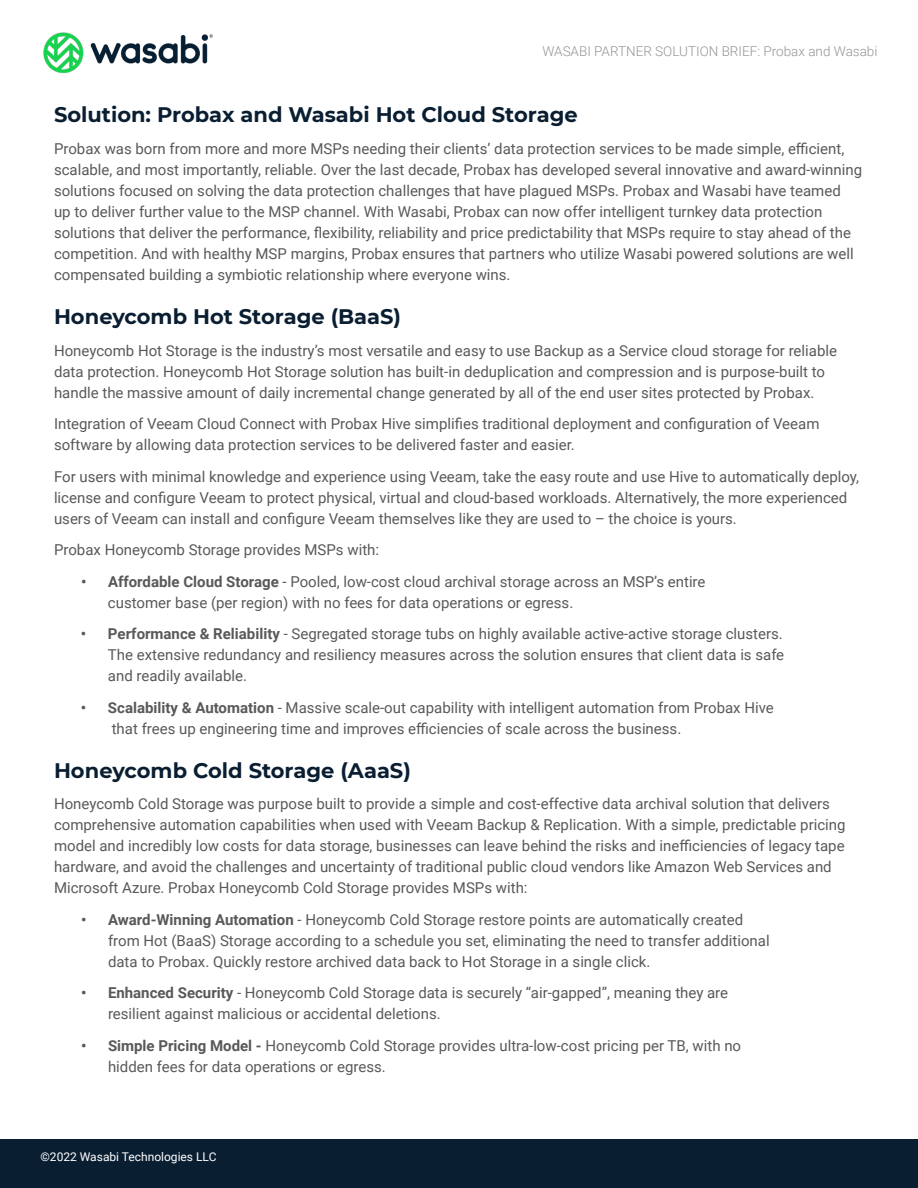
<style>
.page{position:relative;width:918px;height:1188px;background:#fff}
.page>*{position:absolute;margin:0;border:0;box-sizing:border-box;transform-origin:0 0}
.t1{font:700 21px "Montserrat";color:#0a1e32}
.t2{font:15px/21px "Roboto";color:#58595b}
.t3{font:300 13.5px "Roboto";color:#939598}
.t4{font:12px "Roboto";color:#fff}
.s1{font-weight:700}
</style>
<div class="page">
<div style="left:0;top:1139px;width:918px;height:49px;background:#0a1e32"></div>
<img style="left:43px;top:32px;width:170px;height:41px">
<p class="t3" style="left:542px;top:42px;width:337px">WASABI PARTNER SOLUTION BRIEF: Probax and Wasabi</p>
<h1 class="t1" style="left:54px;top:100px;width:525px">Solution: Probax and Wasabi Hot Cloud Storage</h1>
<p class="t2" style="left:54px;top:138px;width:810px">Probax was born from more and more MSPs needing their clients’ data protection services to be made simple, efficient, scalable, and most importantly, reliable. Over the last decade, Probax has developed several innovative and award-winning solutions focused on solving the data protection challenges that have plagued MSPs. Probax and Wasabi have teamed<br>up to deliver further value to the MSP channel. With Wasabi, Probax can now offer intelligent turnkey data protection solutions that deliver the performance, flexibility, reliability and price predictability that MSPs require to stay ahead of the competition. And with healthy MSP margins, Probax ensures that partners who utilize Wasabi powered solutions are well compensated building a symbiotic relationship where everyone wins.</p>
<h1 class="t1" style="left:54px;top:301px;width:349px">Honeycomb Hot Storage (BaaS)</h1>
<p class="t2" style="left:54px;top:339px;width:785px">Honeycomb Hot Storage is the industry’s most versatile and easy to use Backup as a Service cloud storage for reliable data protection. Honeycomb Hot Storage solution has built-in deduplication and compression and is purpose-built to handle the massive amount of daily incremental change generated by all of the end user sites protected by Probax.</p>
<p class="t2" style="left:54px;top:413px;width:767px">Integration of Veeam Cloud Connect with Probax Hive simplifies traditional deployment and configuration of Veeam software by allowing data protection services to be delivered faster and easier.</p>
<p class="t2" style="left:54px;top:465px;width:807px">For users with minimal knowledge and experience using Veeam, take the easy route and use Hive to automatically deploy, license and configure Veeam to protect physical, virtual and cloud-based workloads. Alternatively, the more experienced users of Veeam can install and configure Veeam themselves like they are used to – the choice is yours.</p>
<p class="t2" style="left:54px;top:539px;width:327px">Probax Honeycomb Storage provides MSPs with:</p>
<p class="t2" style="left:108px;top:570px;width:599px;text-indent:-27px"><span class="s1">• Affordable Cloud Storage</span> - Pooled, low-cost cloud archival storage across an MSP’s entire customer base (per region) with no fees for data operations or egress.</p>
<p class="t2" style="left:108px;top:623px;width:678px;text-align:justify;text-indent:-27px"><span class="s1">• Performance &amp; Reliability</span> - Segregated storage tubs on highly available active-active storage clusters.<br>The extensive redundancy and resiliency measures across the solution ensures that client data is safe and readily available.</p>
<p class="t2" style="left:112px;top:696px;width:664px;text-indent:-31px"><span class="s1">• Scalability &amp; Automation</span> - Massive scale-out capability with intelligent automation from Probax Hive that frees up engineering time and improves efficiencies of scale across the business.</p>
<h1 class="t1" style="left:54px;top:755px;width:358px">Honeycomb Cold Storage (AaaS)</h1>
<p class="t2" style="left:54px;top:793px;width:793px">Honeycomb Cold Storage was purpose built to provide a simple and cost-effective data archival solution that delivers comprehensive automation capabilities when used with Veeam Backup &amp; Replication. With a simple, predictable pricing model and incredibly low costs for data storage, businesses can leave behind the risks and inefficiencies of legacy tape hardware, and avoid the challenges and uncertainty of traditional public cloud vendors like Amazon Web Services and Microsoft Azure. Probax Honeycomb Cold Storage provides MSPs with:</p>
<p class="t2" style="left:108px;top:908px;width:663px;text-indent:-27px"><span class="s1">• Award-Winning Automation</span> - Honeycomb Cold Storage restore points are automatically created from Hot (BaaS) Storage according to a schedule you set, eliminating the need to transfer additional data to Probax. Quickly restore archived data back to Hot Storage in a single click.</p>
<p class="t2" style="left:108px;top:982px;width:622px;text-indent:-27px"><span class="s1">• Enhanced Security</span> - Honeycomb Cold Storage data is securely “air-gapped”, meaning they are resilient against malicious or accidental deletions.</p>
<p class="t2" style="left:108px;top:1034px;width:635px;text-indent:-27px"><span class="s1">• Simple Pricing Model -</span> Honeycomb Cold Storage provides ultra-low-cost pricing per TB, with no hidden fees for data operations or egress.</p>
<p class="t4" style="left:40px;top:1148px;width:177px">©2022 Wasabi Technologies LLC</p>
</div>
